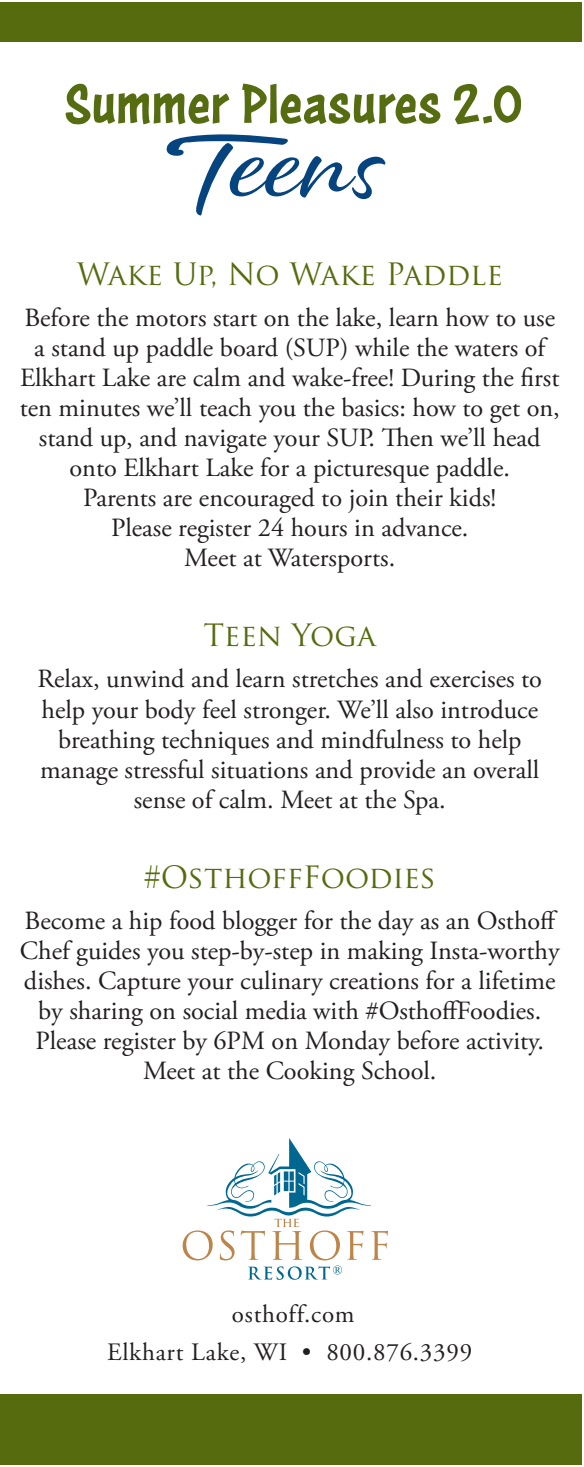
<style>
.page{position:relative;width:584px;height:1467px;background:#fff}
.page>*{position:absolute;margin:0;border:0;box-sizing:border-box;transform-origin:0 0}
.paragraph_heading{font:30px "Trajan Pro";color:#556b0e}
.body_text{font:26.25px/30px "Adobe Garamond Pro";color:#231f20;text-align:center}
.t1{font:25px "Adobe Garamond Pro";letter-spacing:.03em;color:#231f20}
</style>
<div class="page">
<div style="left:0;top:1394px;width:582px;height:70px;background:#556b0e"></div>
<svg style="left:182px;top:1138px;width:206px;height:141px"></svg>
<div style="left:0;top:3px;width:582px;height:39px;background:#556b0e"></div>
<svg style="left:166px;top:134px;width:219px;height:81px"></svg>
<svg style="left:65px;top:84px;width:164px;height:40px"></svg>
<svg style="left:242px;top:84px;width:198px;height:40px"></svg>
<svg style="left:453px;top:84px;width:67px;height:40px"></svg>
<p class="paragraph_heading" style="left:77px;top:254px;width:427px">Wake Up, No Wake Paddle</p>
<p class="body_text" style="left:20px;top:303px;width:541px">Before the motors start on the lake, learn how to use a stand up paddle board (SUP) while the waters of Elkhart Lake are calm and wake-free! During the first ten minutes we’ll teach you the basics: how to get on, stand up, and navigate your SUP. Then we’ll head onto Elkhart Lake for a picturesque paddle.<br>Parents are encouraged to join their kids!<br>Please register 24 hours in advance.<br>Meet at Watersports.</p>
<p class="paragraph_heading" style="left:203px;top:616px;width:174px">Teen Yoga</p>
<p class="body_text" style="left:37px;top:665px;width:505px">Relax, unwind and learn stretches and exercises to help your body feel stronger. We’ll also introduce breathing techniques and mindfulness to help manage stressful situations and provide an overall sense of calm. Meet at the Spa.</p>
<p class="paragraph_heading" style="left:144px;top:858px;width:293px">#OsthoffFoodies</p>
<p class="body_text" style="left:20px;top:906px;width:541px">Become a hip food blogger for the day as an Osthoff Chef guides you step-by-step in making Insta-worthy dishes. Capture your culinary creations for a lifetime by sharing on social media with #OsthoffFoodies.</p>
<p class="body_text" style="left:36px;top:1026px;width:509px">Please register by 6PM on Monday before activity.<br>Meet at the Cooking School.</p>
<p class="t1" style="left:232px;top:1298px;width:124px">osthoff.com</p>
<p class="t1" style="left:107px;top:1336px;width:366px">Elkhart Lake, WI • 800.876.3399</p>
</div>
